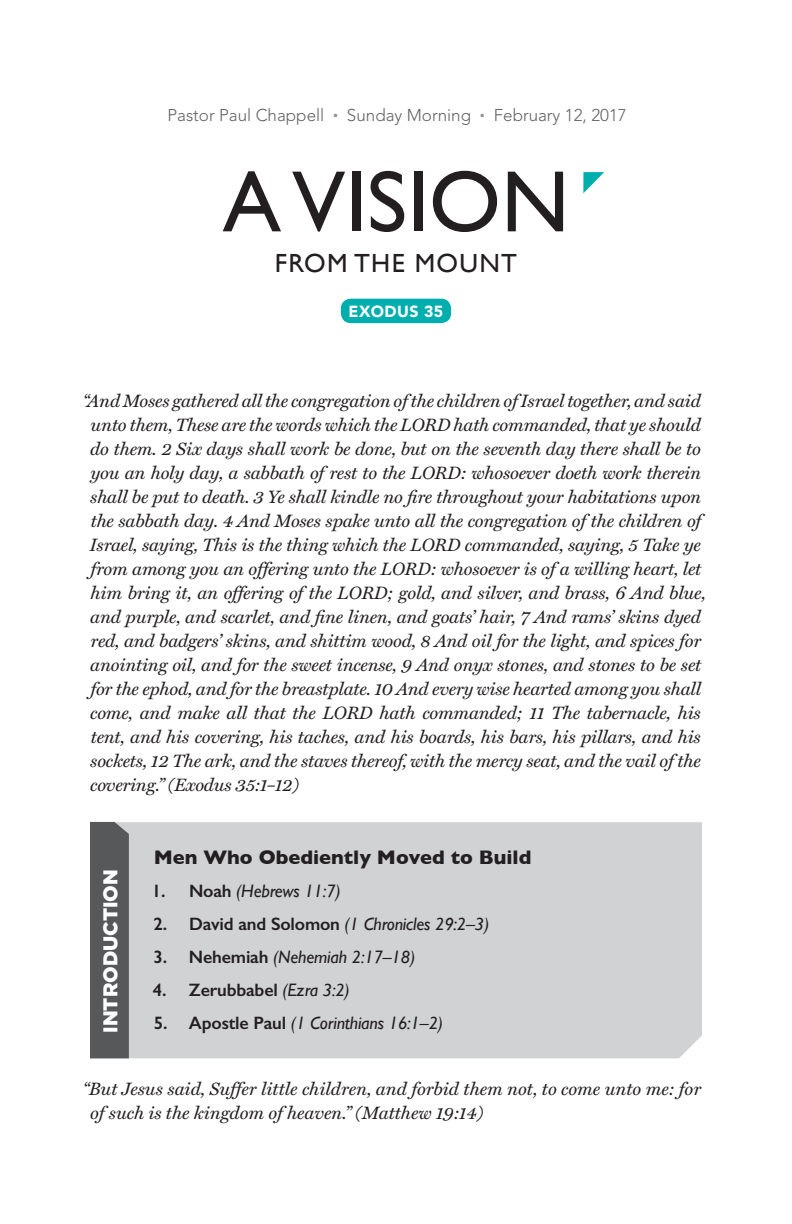
<style>
.page{position:relative;width:792px;height:1224px;background:#fff}
.page>*{position:absolute;margin:0;border:0;box-sizing:border-box;transform-origin:0 0}
.t1{font:87.6px "Gill Sans";color:#231f20}
.t2{font:26.2px "Gill Sans";letter-spacing:.05em;color:#231f20}
.t3{font:700 20px "Gill Sans";color:#231f20}
.t4{font:900 20px "Gotham HTF";color:#fff}
.t5{font:italic 18px/24px "Miller Text";letter-spacing:-.01em;color:#231f20}
.t6{font:italic 18px "Gill Sans";letter-spacing:-.01em;color:#231f20}
.t7{font:600 18px "Gill Sans";letter-spacing:-.01em;color:#231f20}
.t8{font:300 17px "Avenir";color:#636366}
.t9{font:900 16px "Avenir";letter-spacing:.025em;color:#fff}
.s1{font-size:10px;color:#939598}
.s2{font-weight:600;font-style:normal}
.s3{font-weight:400;font-style:italic}
</style>
<div class="page">
<div style="left:129px;top:822px;width:573px;height:236px;background:#d1d2d4"></div>
<div style="left:90px;top:822px;width:39px;height:236px;background:#57585a"></div>
<svg style="left:583px;top:172px;width:21px;height:21px"></svg>
<div style="left:341px;top:299px;width:110px;height:24px;background:#00afad;border-radius:10px"></div>
<p class="t8" style="left:167px;top:105px;width:461px">Pastor Paul Chappell <span class="s1">•</span> Sunday Morning <span class="s1">•</span> February 12, 2017</p>
<h1 class="t1" style="left:223px;top:150px;width:348px">AVISION</h1>
<h2 class="t2" style="left:275px;top:248px;width:244px">FROM THE MOUNT</h2>
<p class="t9" style="left:349px;top:302px;width:96px">EXODUS 35</p>
<p class="t5" style="left:90px;top:389px;width:617px;text-indent:-7px">“And Moses gathered all the congregation of the children of Israel together, and said unto them, These are the words which the LORD hath commanded, that ye should do them. 2 Six days shall work be done, but on the seventh day there shall be to you an holy day, a sabbath of rest to the LORD: whosoever doeth work therein shall be put to death. 3 Ye shall kindle no fire throughout your habitations upon the sabbath day. 4 And Moses spake unto all the congregation of the children of Israel, saying, This is the thing which the LORD commanded, saying, 5 Take ye from among you an offering unto the LORD: whosoever is of a willing heart, let him bring it, an offering of the LORD; gold, and silver, and brass, 6 And blue, and purple, and scarlet, and fine linen, and goats’ hair, 7 And rams’ skins dyed red, and badgers’ skins, and shittim wood, 8 And oil for the light, and spices for anointing oil, and for the sweet incense, 9 And onyx stones, and stones to be set for the ephod, and for the breastplate. 10 And every wise hearted among you shall come, and make all that the LORD hath commanded; 11 The tabernacle, his tent, and his covering, his taches, and his boards, his bars, his pillars, and his sockets, 12 The ark, and the staves thereof, with the mercy seat, and the vail of the covering.” (Exodus 35:1–12)</p>
<p class="t4" style="left:99px;top:1033px;width:165px;rotate:-90deg">INTRODUCTION</p>
<p class="t3" style="left:154px;top:842px;width:379px">Men Who Obediently Moved to Build</p>
<p class="t6" style="left:152px;top:881px;width:190px"><span class="s2">1. Noah</span> (Hebrews 11:7)</p>
<p class="t6" style="left:154px;top:914px;width:337px"><span class="s2">2. David and Solomon</span> (1 Chronicles 29:2–3)</p>
<p class="t6" style="left:153px;top:947px;width:263px"><span class="s2">3. Nehemiah</span> (Nehemiah 2:17–18)</p>
<p class="t7" style="left:153px;top:979px;width:199px">4. Zerubbabel <span class="s3">(Ezra 3:2)</span></p>
<p class="t6" style="left:154px;top:1013px;width:291px"><span class="s2">5. Apostle Paul</span> (1 Corinthians 16:1–2)</p>
<p class="t5" style="left:90px;top:1077px;width:612px;text-indent:-7px">“But Jesus said, Suffer little children, and forbid them not, to come unto me: for of such is the kingdom of heaven.” (Matthew 19:14)</p>
</div>
